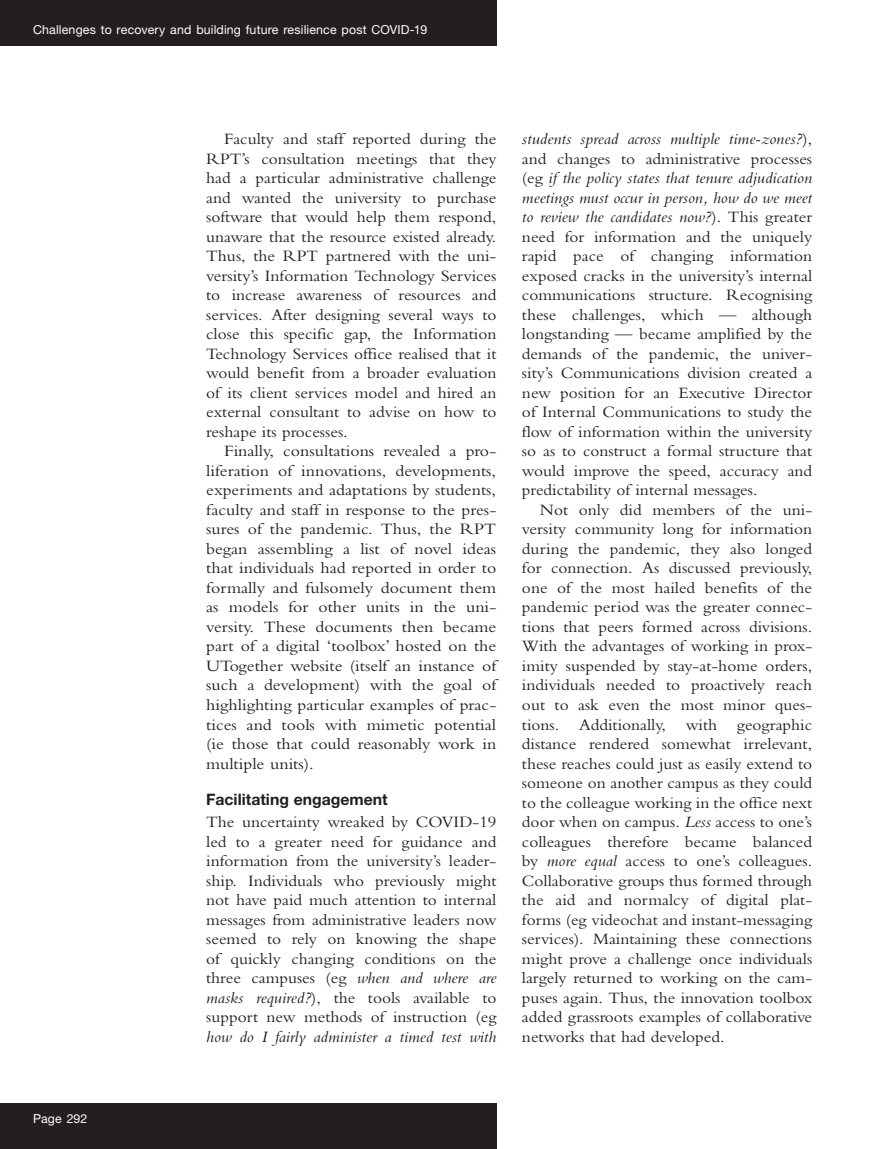
<style>
.page{position:relative;width:893px;height:1149px;background:#fff}
.page>*{position:absolute;margin:0;border:0;box-sizing:border-box;transform-origin:0 0}
.text_indent{font:16.5px/19.5px "Bembo MT Pro";color:#231f20;text-align:justify;scale:1.05 1}
.text{font:16.5px/19.5px "Bembo MT Pro";color:#231f20;text-align:justify;scale:1.05 1}
.text_indent-2{font:16.5px/19.5px "Bembo MT Pro";color:#231f20;text-align:justify;scale:1.08 1}
.b_head{font:700 15.75px "Helvetica Neue LT Pro";color:#231f20}
.t1{font:12.3px "Helvetica Neue LT Pro";letter-spacing:.01em;color:#fff}
.s1{font-style:italic}
</style>
<div class="page">
<div style="left:0;top:0;width:496px;height:46px;background:#231f20"></div>
<div style="left:0;top:1103px;width:496px;height:45px;background:#231f20"></div>
<p class="t1" style="left:33px;top:22px;width:396px">Challenges to recovery and building future resilience post COVID-19</p>
<p class="t1" style="left:33px;top:1110px;width:56px">Page 292</p>
<p class="text_indent" style="left:206px;top:129px;width:278px;text-indent:18px">Faculty and staff reported during the RPT’s consultation meetings that they had a particular administrative challenge and wanted the university to purchase software that would help them respond, unaware that the resource existed already.<br>Thus, the RPT partnered with the uni&shy;versity’s Information Technology Services to increase awareness of resources and services. After designing several ways to close this specific gap, the Information Technology Services office realised that it would benefit from a broader evaluation of its client services model and hired an external consultant to advise on how to reshape its processes.</p>
<p class="text_indent-2" style="left:206px;top:441px;width:270px;text-indent:18px">Finally, consultations revealed a pro&shy;liferation of innovations, developments, experiments and adaptations by students, faculty and staff in response to the pres&shy;sures of the pandemic. Thus, the RPT began assembling a list of novel ideas that individuals had reported in order to formally and fulsomely document them as models for other units in the uni&shy;versity. These documents then became part of a digital ‘toolbox’ hosted on the UTogether website (itself an instance of such a development) with the goal of highlighting particular examples of prac&shy;tices and tools with mimetic potential (ie those that could reasonably work in multiple units).</p>
<p class="b_head" style="left:206px;top:789px;width:183px">Facilitating engagement</p>
<p class="text" style="left:206px;top:811px;width:278px">The uncertainty wreaked by COVID-19 led to a greater need for guidance and information from the university’s leader&shy;ship. Individuals who previously might not have paid much attention to internal messages from administrative leaders now seemed to rely on knowing the shape of quickly changing conditions on the three campuses (eg <span class="s1">when and where are masks required?</span>), the tools available to support new methods of instruction (eg <span class="s1">how do I fairly administer a timed test with</span></p>
<p class="text" style="left:522px;top:129px;width:278px"><span class="s1">students spread across multiple time-zones?</span>), and changes to administrative processes (eg <span class="s1">if the policy states that tenure adjudication meetings must occur in person, how do we meet to review the candidates now?</span>). This greater need for information and the uniquely rapid pace of changing information exposed cracks in the university’s internal communications structure. Recognising these challenges, which — although longstanding — became amplified by the demands of the pandemic, the univer&shy;sity’s Communications division created a new position for an Executive Director of Internal Communications to study the flow of information within the university so as to construct a formal structure that would improve the speed, accuracy and predictability of internal messages.</p>
<p class="text_indent" style="left:522px;top:499px;width:278px;text-indent:18px">Not only did members of the uni&shy;versity community long for information during the pandemic, they also longed for connection. As discussed previously, one of the most hailed benefits of the pandemic period was the greater connec&shy;tions that peers formed across divisions.<br>With the advantages of working in prox&shy;imity suspended by stay-at-home orders, individuals needed to proactively reach out to ask even the most minor ques&shy;tions. Additionally, with geographic distance rendered somewhat irrelevant, these reaches could just as easily extend to someone on another campus as they could to the colleague working in the office next door when on campus. <span class="s1">Less</span> access to one’s colleagues therefore became balanced by <span class="s1">more equal</span> access to one’s colleagues.<br>Collaborative groups thus formed through the aid and normalcy of digital plat&shy;forms (eg videochat and instant-messaging services). Maintaining these connections might prove a challenge once individuals largely returned to working on the cam&shy;puses again. Thus, the innovation toolbox added grassroots examples of collaborative networks that had developed.</p>
</div>
